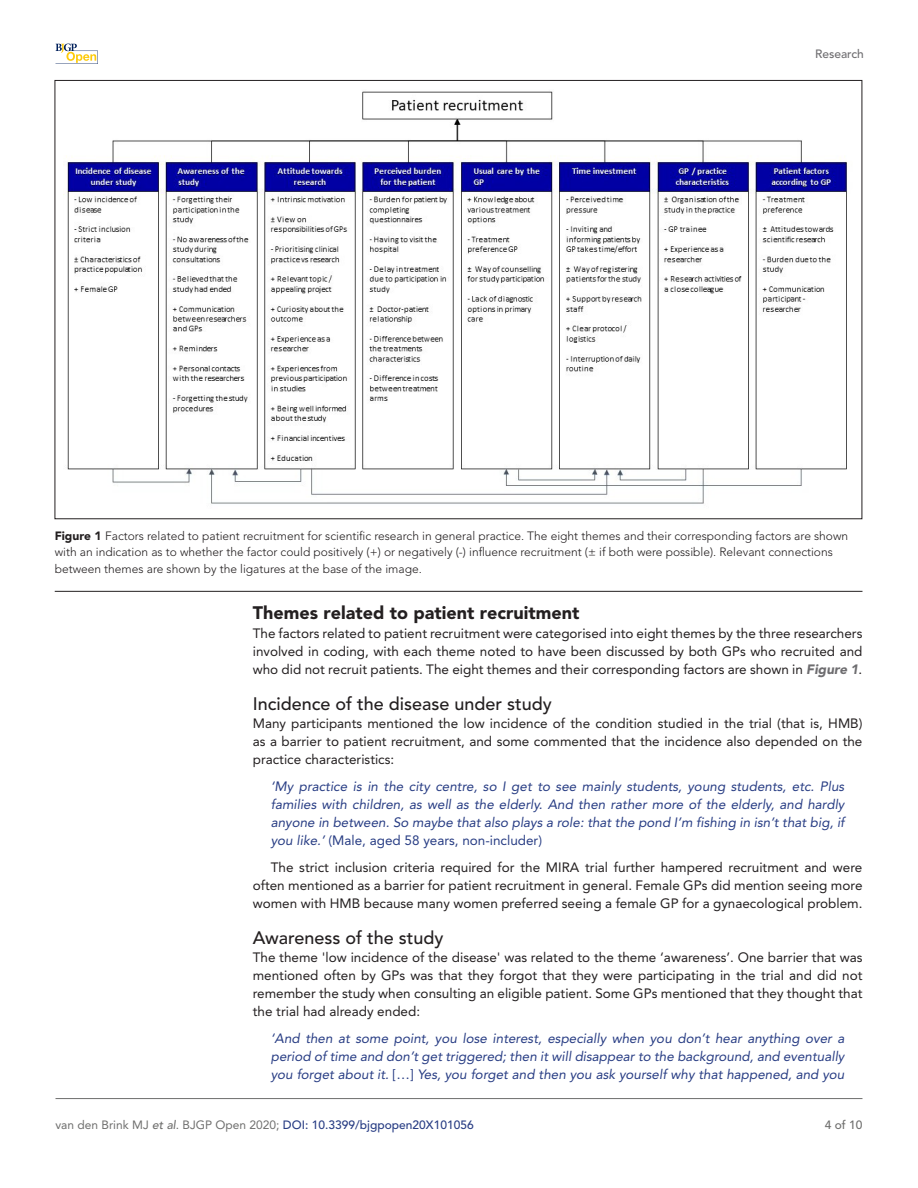
<style>
.page{position:relative;width:918px;height:1188px;background:#fff}
.page>*{position:absolute;margin:0;border:0;box-sizing:border-box;transform-origin:0 0}
.t1{font:500 18px "Avenir LT Std";color:#231f20}
.t2{font:900 18px "Avenir";color:#231f20}
.t3{font:13.5px/18px "Avenir LT Std";color:#231f20;text-align:justify}
.t4{font:italic 13.5px/18px "Avenir LT Std";color:#283d84;text-align:justify}
.t5{font:300 12px/16.5px "Avenir LT Std";color:#231f20}
.t6{font:500 12px "Avenir LT Std";color:#283d84}
.t7{font:500 12px "Avenir LT Std";color:#6e6d70}
.t8{font:500 12px "Avenir LT Std";color:#6e6e6d}
.s1{font-weight:900}
.s2{font-weight:900;font-style:italic;color:#6e6d70}
.s3{font-style:normal}
.s4{font-weight:400;color:#6e6e6d}
.s5{font-style:italic;color:#6e6e6d}
</style>
<div class="page">
<hr style="left:56px;top:1098px;width:806px;height:1px;background:#6e6e6d">
<svg style="left:56px;top:44px;width:42px;height:20px"></svg>
<hr style="left:55px;top:591px;width:807px;height:1px;background:#231f20">
<img style="left:66px;top:91px;width:781px;height:413px">
<p class="t7" style="left:815px;top:47px;width:50px">Research</p>
<p class="t5" style="left:55px;top:528px;width:795px"><span class="s1">Figure 1</span> Factors related to patient recruitment for scientific research in general practice. The eight themes and their corresponding factors are shown with an indication as to whether the factor could positively (+) or negatively (-) influence recruitment (± if both were possible). Relevant connections between themes are shown by the ligatures at the base of the image.</p>
<h1 class="t2" style="left:253px;top:602px;width:328px">Themes related to patient recruitment</h1>
<p class="t3" style="left:253px;top:625px;width:611px">The factors related to patient recruitment were categorised into eight themes by the three researchers involved in coding, with each theme noted to have been discussed by both GPs who recruited and who did not recruit patients. The eight themes and their corresponding factors are shown in <span class="s2">Figure 1</span>.</p>
<h1 class="t1" style="left:253px;top:694px;width:301px">Incidence of the disease under study</h1>
<p class="t3" style="left:253px;top:715px;width:611px">Many participants mentioned the low incidence of the condition studied in the trial (that is, HMB) as a barrier to patient recruitment, and some commented that the incidence also depended on the practice characteristics:</p>
<p class="t4" style="left:271px;top:778px;width:575px">‘My practice is in the city centre, so I get to see mainly students, young students, etc. Plus families with children, as well as the elderly. And then rather more of the elderly, and hardly anyone in between. So maybe that also plays a role: that the pond I’m fishing in isn’t that big, if you like.’ <span class="s3">(Male, aged 58 years, non-includer)</span></p>
<p class="t3" style="left:253px;top:859px;width:611px;text-indent:18px">The strict inclusion criteria required for the MIRA trial further hampered recruitment and were often mentioned as a barrier for patient recruitment in general. Female GPs did mention seeing more women with HMB because many women preferred seeing a female GP for a gynaecological problem.</p>
<h1 class="t1" style="left:253px;top:928px;width:192px">Awareness of the study</h1>
<p class="t3" style="left:253px;top:949px;width:611px">The theme 'low incidence of the disease' was related to the theme ‘awareness’. One barrier that was mentioned often by GPs was that they forgot that they were participating in the trial and did not remember the study when consulting an eligible patient. Some GPs mentioned that they thought that the trial had already ended:</p>
<p class="t4" style="left:271px;top:1030px;width:575px">‘And then at some point, you lose interest, especially when you don’t hear anything over a period of time and don’t get triggered; then it will disappear to the background, and eventually you forget about it. <span class="s3">[…]</span> Yes, you forget and then you ask yourself why that happened, and you</p>
<p class="t6" style="left:56px;top:1118px;width:420px"><span class="s4">van den Brink MJ</span> <span class="s5">et al</span><span class="s4">. BJGP Open 2020;</span> DOI: 10.3399/bjgpopen20X101056</p>
<p class="t8" style="left:825px;top:1118px;width:39px">4 of 10</p>
</div>
